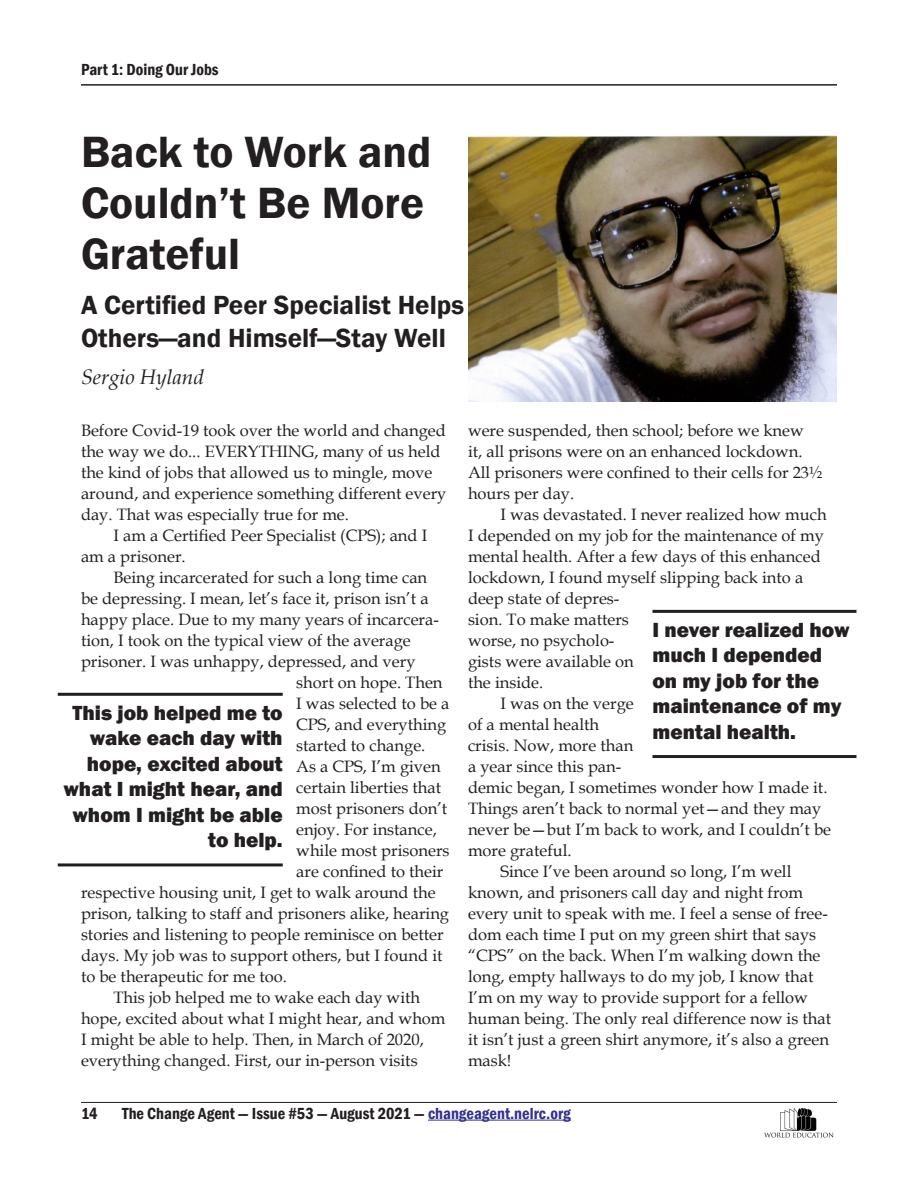
<style>
.page{position:relative;width:918px;height:1188px;background:#fff}
.page>*{position:absolute;margin:0;border:0;box-sizing:border-box;transform-origin:0 0}
.Headline_use{font:600 45px/51px "Franklin Gothic";color:#231f20}
.Headline_use_subtitl{font:600 27px/32.4px "Franklin Gothic";color:#231f20}
.Pull{font:800 21px/25.5px "Franklin Gothic";color:#231f20}
.Byline{font:italic 21px "Book Antiqua";color:#231f20}
.Body_Text{font:16.5px/21px "Book Antiqua";color:#231f20}
.Body_Text_No_Indent{font:16.5px/21px "Book Antiqua";color:#231f20}
.t1{font:600 condensed 16.5px "Franklin Gothic";color:#231f20}
.s1{color:#323092}
</style>
<div class="page">
<hr style="left:428px;top:1120px;width:143px;height:1px;background:#323092">
<hr style="left:81px;top:84px;width:756px;height:2px;background:#231f20">
<hr style="left:81px;top:1102px;width:756px;height:1px;background:#231f20">
<img style="left:468px;top:135px;width:368px;height:267px">
<img style="left:764px;top:1108px;width:70px;height:30px">
<hr style="left:652px;top:610px;width:204px;height:3px;background:#231f20">
<hr style="left:652px;top:755px;width:204px;height:3px;background:#231f20">
<hr style="left:58px;top:693px;width:225px;height:3px;background:#231f20">
<hr style="left:58px;top:863px;width:225px;height:3px;background:#231f20">
<p class="t1" style="left:81px;top:59px;width:139px">Part 1: Doing Our Jobs</p>
<p class="Headline_use" style="left:81px;top:127px;width:352px">Back to Work and<br>Couldn’t Be More<br>Grateful</p>
<p class="Headline_use_subtitl" style="left:81px;top:290px;width:385px">A Certified Peer Specialist Helps<br>Others—and Himself—Stay Well</p>
<p class="Byline" style="left:81px;top:362px;width:125px">Sergio Hyland</p>
<p class="Body_Text_No_Indent" style="left:81px;top:420px;width:367px">Before Covid-19 took over the world and changed the way we do... EVERYTHING, many of us held the kind of jobs that allowed us to mingle, move around, and experience something different every day. That was especially true for me.</p>
<p class="Body_Text" style="left:81px;top:525px;width:348px;text-indent:32px">I am a Certified Peer Specialist (CPS); and I am a prisoner.</p>
<p class="Body_Text" style="left:113px;top:567px;width:315px">Being incarcerated for such a long time can</p>
<p class="Body_Text" style="left:81px;top:588px;width:349px">be depressing. I mean, let’s face it, prison isn’t a</p>
<p class="Body_Text" style="left:81px;top:609px;width:359px">happy place. Due to my many years of incarcera-</p>
<p class="Body_Text" style="left:81px;top:630px;width:331px">tion, I took on the typical view of the average</p>
<p class="Body_Text" style="left:81px;top:651px;width:336px">prisoner. I was unhappy, depressed, and very</p>
<p class="Body_Text" style="left:296px;top:672px;width:148px">short on hope. Then</p>
<p class="Body_Text" style="left:296px;top:693px;width:155px">I was selected to be a</p>
<p class="Body_Text" style="left:296px;top:714px;width:152px">CPS, and everything</p>
<p class="Body_Text" style="left:296px;top:735px;width:131px">started to change.</p>
<p class="Body_Text" style="left:296px;top:756px;width:146px">As a CPS, I’m given</p>
<p class="Body_Text" style="left:296px;top:777px;width:146px">certain liberties that</p>
<p class="Body_Text" style="left:296px;top:798px;width:153px">most prisoners don’t</p>
<p class="Body_Text" style="left:296px;top:819px;width:142px">enjoy. For instance,</p>
<p class="Body_Text" style="left:296px;top:840px;width:155px">while most prisoners</p>
<p class="Body_Text" style="left:296px;top:861px;width:149px">are confined to their</p>
<p class="Body_Text" style="left:81px;top:882px;width:356px">respective housing unit, I get to walk around the</p>
<p class="Body_Text" style="left:81px;top:903px;width:370px">prison, talking to staff and prisoners alike, hearing</p>
<p class="Body_Text" style="left:81px;top:924px;width:364px">stories and listening to people reminisce on better</p>
<p class="Body_Text" style="left:81px;top:945px;width:363px">days. My job was to support others, but I found it</p>
<p class="Body_Text" style="left:81px;top:966px;width:207px">to be therapeutic for me too.</p>
<p class="Body_Text" style="left:81px;top:987px;width:366px;text-indent:32px">This job helped me to wake each day with hope, excited about what I might hear, and whom I might be able to help. Then, in March of 2020, everything changed. First, our in-person visits</p>
<p class="Pull" style="left:63px;top:700px;width:221px;text-align:right">This job helped me to wake each day with hope, excited about what I might hear, and whom I might be able to help.</p>
<p class="Body_Text" style="left:468px;top:420px;width:356px">were suspended, then school; before we knew it, all prisons were on an enhanced lockdown.<br>All prisoners were confined to their cells for 23½ hours per day.</p>
<p class="Body_Text" style="left:468px;top:504px;width:360px;text-indent:32px">I was devastated. I never realized how much<br>I depended on my job for the maintenance of my mental health. After a few days of this enhanced lockdown, I found myself slipping back into a deep state of depres-<br>sion. To make matters<br>worse, no psycholo-<br>gists were available on<br>the inside.</p>
<p class="Body_Text" style="left:468px;top:693px;width:365px;text-indent:32px">I was on the verge<br>of a mental health<br>crisis. Now, more than<br>a year since this pan-<br>demic began, I sometimes wonder how I made it.<br>Things aren’t back to normal yet—and they may never be—but I’m back to work, and I couldn’t be more grateful.</p>
<p class="Body_Text" style="left:468px;top:861px;width:365px;text-indent:32px">Since I’ve been around so long, I’m well known, and prisoners call day and night from every unit to speak with me. I feel a sense of free&shy;dom each time I put on my green shirt that says “CPS” on the back. When I’m walking down the long, empty hallways to do my job, I know that I’m on my way to provide support for a fellow human being. The only real difference now is that it isn’t just a green shirt anymore, it’s also a green mask!</p>
<p class="Pull" style="left:652px;top:617px;width:199px">I never realized how much I depended on my job for the maintenance of my mental health.</p>
<p class="t1" style="left:81px;top:1102px;width:18px">14</p>
<p class="t1" style="left:122px;top:1102px;width:450px">The Change Agent — Issue #53 — August 2021 — <span class="s1">changeagent.nelrc.org</span></p>
</div>
